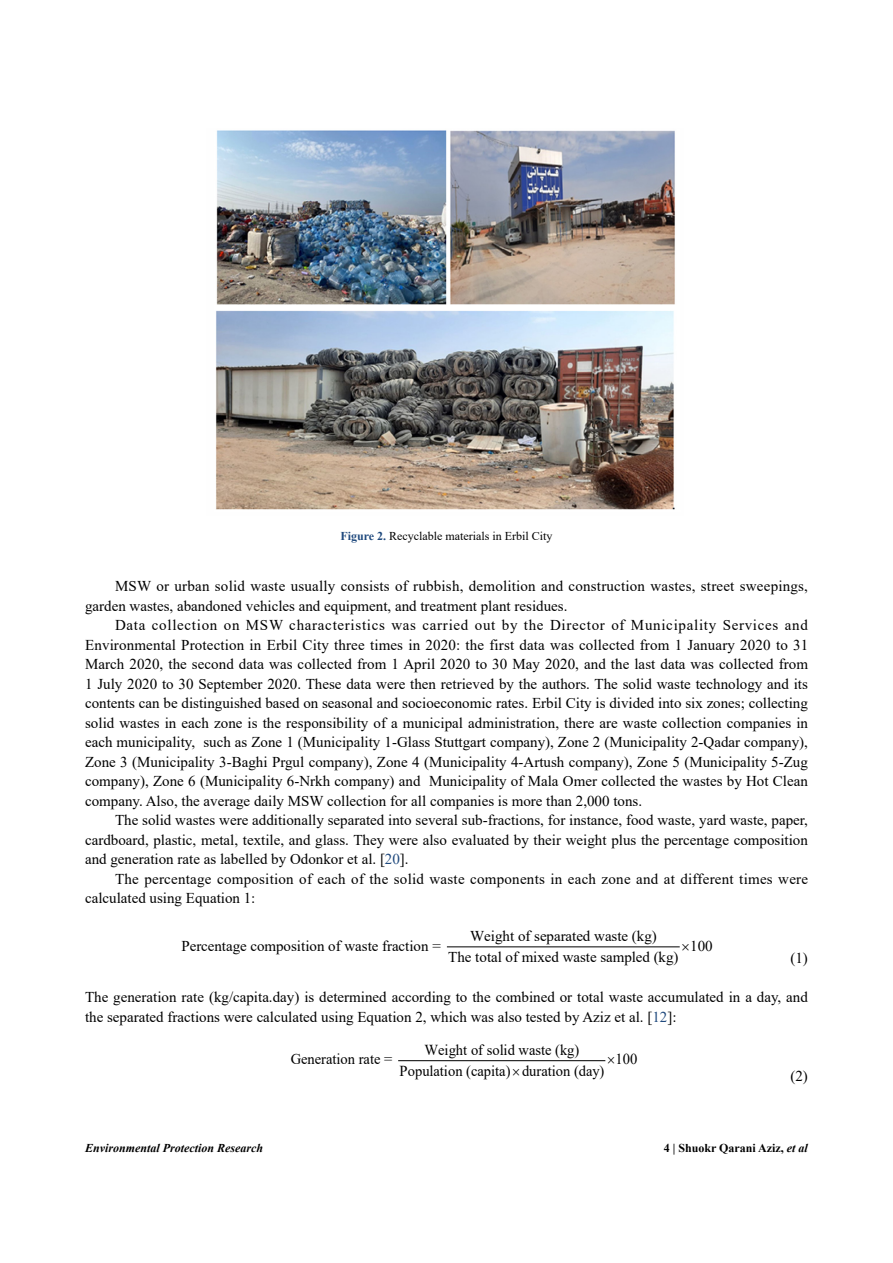
<style>
.page{position:relative;width:893px;height:1263px;background:#fff}
.page>*{position:absolute;margin:0;border:0;box-sizing:border-box;transform-origin:0 0}
.t1{font:15.15px "Times New Roman";color:#000;scale:.96 1}
.t2{font:15px/19.5px "Times New Roman";color:#000}
.t3{font:12px "Times New Roman";color:#000}
.t4{font:italic 700 12px "Times New Roman";color:#000}
.t5{font:700 12px "Times New Roman";color:#000}
.s1{font-weight:700;color:#1f497d}
.s2{color:#1f497d}
.s3{font-style:italic}
</style>
<div class="page">
<img style="left:216px;top:130px;width:459px;height:380px">
<hr style="left:447px;top:946px;width:232px;height:1px;background:#000">
<hr style="left:399px;top:1060px;width:206px;height:1px;background:#000">
<p class="t3" style="left:340px;top:527px;width:214px"><span class="s1">Figure 2.</span> Recyclable materials in Erbil City</p>
<p class="t2" style="left:85px;top:576px;width:724px;text-indent:30px">MSW or urban solid waste usually consists of rubbish, demolition and construction wastes, street sweepings, garden wastes, abandoned vehicles and equipment, and treatment plant residues.</p>
<p class="t2" style="left:85px;top:615px;width:725px;text-align:justify;text-indent:30px">Data collection on MSW characteristics was carried out by the Director of Municipality Services and Environmental Protection in Erbil City three times in 2020: the first data was collected from 1 January 2020 to 31<br>March 2020, the second data was collected from 1 April 2020 to 30 May 2020, and the last data was collected from 1 July 2020 to 30 September 2020. These data were then retrieved by the authors. The solid waste technology and its contents can be distinguished based on seasonal and socioeconomic rates. Erbil City is divided into six zones; collecting solid wastes in each zone is the responsibility of a municipal administration, there are waste collection companies in each municipality, such as Zone 1 (Municipality 1-Glass Stuttgart company), Zone 2 (Municipality 2-Qadar company), Zone 3 (Municipality 3-Baghi Prgul company), Zone 4 (Municipality 4-Artush company), Zone 5 (Municipality 5-Zug company), Zone 6 (Municipality 6-Nrkh company) and Municipality of Mala Omer collected the wastes by Hot Clean company. Also, the average daily MSW collection for all companies is more than 2,000 tons.</p>
<p class="t2" style="left:85px;top:810px;width:724px;text-align:justify;text-indent:30px">The solid wastes were additionally separated into several sub-fractions, for instance, food waste, yard waste, paper, cardboard, plastic, metal, textile, and glass. They were also evaluated by their weight plus the percentage composition and generation rate as labelled by Odonkor et al. [<span class="s2">20</span>].</p>
<p class="t2" style="left:85px;top:868px;width:725px;text-indent:30px">The percentage composition of each of the solid waste components in each zone and at different times were calculated using Equation 1:</p>
<p class="t2" style="left:470px;top:926px;width:188px">Weight of separated waste (kg)</p>
<p class="t2" style="left:181px;top:935px;width:261px">Percentage composition of waste fraction =</p>
<p class="t2" style="left:690px;top:935px;width:24px">100</p>
<p class="t2" style="left:448px;top:947px;width:232px">The total of mixed waste sampled (kg)</p>
<p class="t2" style="left:790px;top:948px;width:19px">(1)</p>
<p class="t2" style="left:85px;top:987px;width:724px">The generation rate (kg/capita.day) is determined according to the combined or total waste accumulated in a day, and the separated fractions were calculated using Equation 2, which was also tested by Aziz et al. [<span class="s2">12</span>]:</p>
<p class="t1" style="left:425px;top:1039px;width:163px">Weight of solid waste (kg)</p>
<p class="t1" style="left:291px;top:1049px;width:107px">Generation rate =</p>
<p class="t1" style="left:615px;top:1049px;width:24px">100</p>
<p class="t1" style="left:400px;top:1061px;width:215px">Population (capita) duration (day)</p>
<p class="t2" style="left:790px;top:1065px;width:19px">(2)</p>
<p class="t4" style="left:85px;top:1140px;width:180px">Environmental Protection Research</p>
<p class="t5" style="left:664px;top:1139px;width:146px">4 | Shuokr Qarani Aziz, <span class="s3">et al</span></p>
</div>
